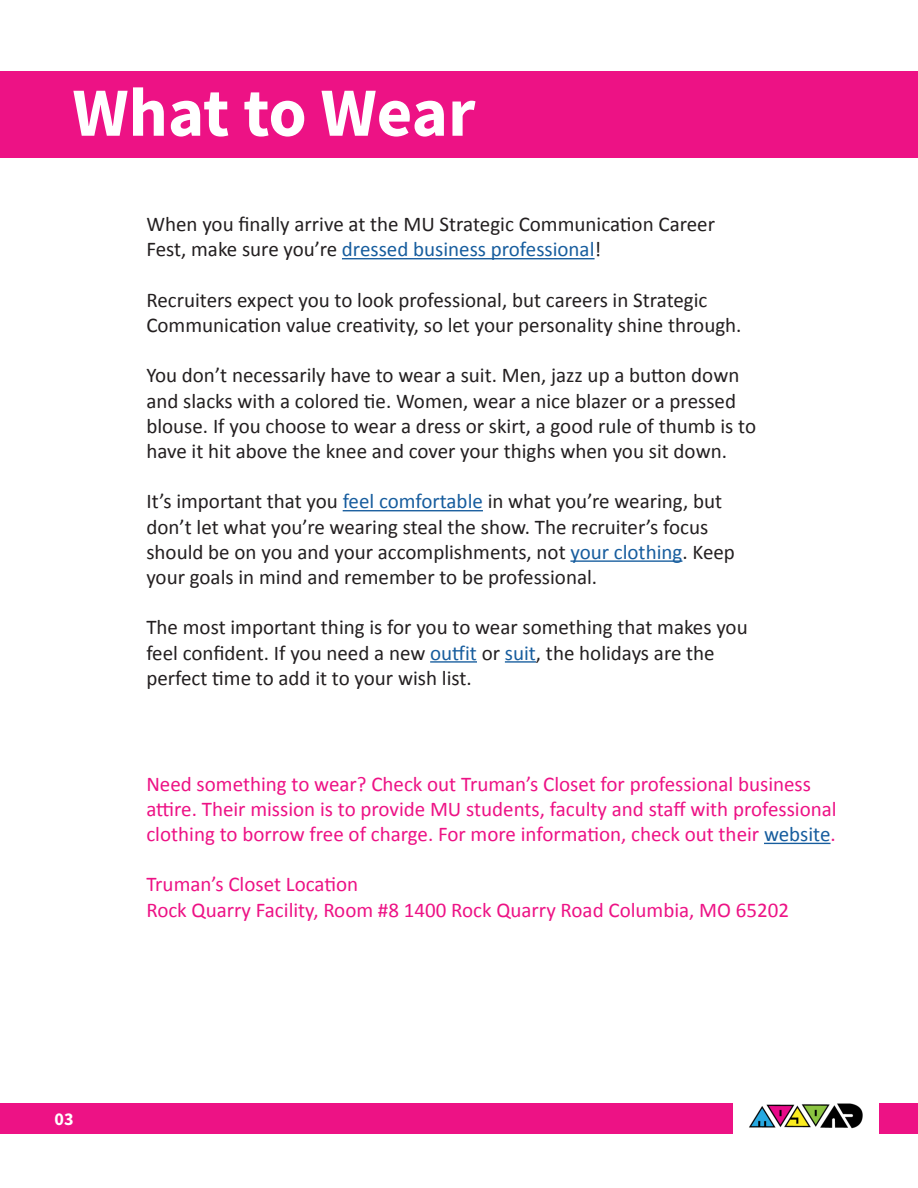
<style>
.page{position:relative;width:918px;height:1188px;background:#fff}
.page>*{position:absolute;margin:0;border:0;box-sizing:border-box;transform-origin:0 0}
.t1{font:700 69px "Source Sans Pro";color:#fff}
.t2{font:21px/25.2px "Calibri";color:#231f20}
.t3{font:21px/25.2px "Calibri";color:#ed1285}
.t4{font:700 18px "Source Sans Pro";color:#fff}
.s1{color:#175d9e}
</style>
<div class="page">
<div style="left:879px;top:1103px;width:39px;height:31px;background:#ed1285"></div>
<div style="left:1px;top:1103px;width:732px;height:31px;background:#ed1285"></div>
<img style="left:749px;top:1103px;width:114px;height:26px">
<hr style="left:764px;top:843px;width:67px;height:1px;background:#175d9e">
<div style="left:0;top:71px;width:918px;height:87px;background:#ed1285"></div>
<hr style="left:342px;top:258px;width:253px;height:1px;background:#175d9e">
<hr style="left:343px;top:510px;width:140px;height:1px;background:#175d9e">
<hr style="left:570px;top:560px;width:112px;height:2px;background:#175d9e">
<hr style="left:430px;top:661px;width:47px;height:2px;background:#175d9e">
<hr style="left:505px;top:661px;width:31px;height:2px;background:#175d9e">
<p class="t1" style="left:72px;top:66px;width:405px">What to Wear</p>
<p class="t2" style="left:146px;top:211px;width:570px">When you finally arrive at the MU Strategic Communication Career<br>Fest, make sure you’re <span class="s1">dressed business professional</span>!</p>
<p class="t2" style="left:146px;top:286px;width:597px">Recruiters expect you to look professional, but careers in Strategic<br>Communication value creativity, so let your personality shine through.</p>
<p class="t2" style="left:146px;top:362px;width:611px">You don’t necessarily have to wear a suit. Men, jazz up a button down and slacks with a colored tie. Women, wear a nice blazer or a pressed blouse. If you choose to wear a dress or skirt, a good rule of thumb is to have it hit above the knee and cover your thighs when you sit down.</p>
<p class="t2" style="left:146px;top:488px;width:590px">It’s important that you <span class="s1">feel comfortable</span> in what you’re wearing, but don’t let what you’re wearing steal the show. The recruiter’s focus should be on you and your accomplishments, not <span class="s1">your clothing</span>. Keep your goals in mind and remember to be professional.</p>
<p class="t2" style="left:146px;top:614px;width:603px">The most important thing is for you to wear something that makes you feel confident. If you need a new <span class="s1">outfit</span> or <span class="s1">suit</span>, the holidays are the perfect time to add it to your wish list.</p>
<p class="t3" style="left:146px;top:770px;width:692px">Need something to wear? Check out Truman’s Closet for professional business attire. Their mission is to provide MU students, faculty and staff with professional clothing to borrow free of charge. For more information, check out their <span class="s1">website</span>.</p>
<p class="t3" style="left:146px;top:871px;width:213px">Truman’s Closet Location</p>
<p class="t3" style="left:146px;top:896px;width:644px">Rock Quarry Facility, Room #8 1400 Rock Quarry Road Columbia, MO 65202</p>
<p class="t4" style="left:55px;top:1107px;width:21px">03</p>
</div>
